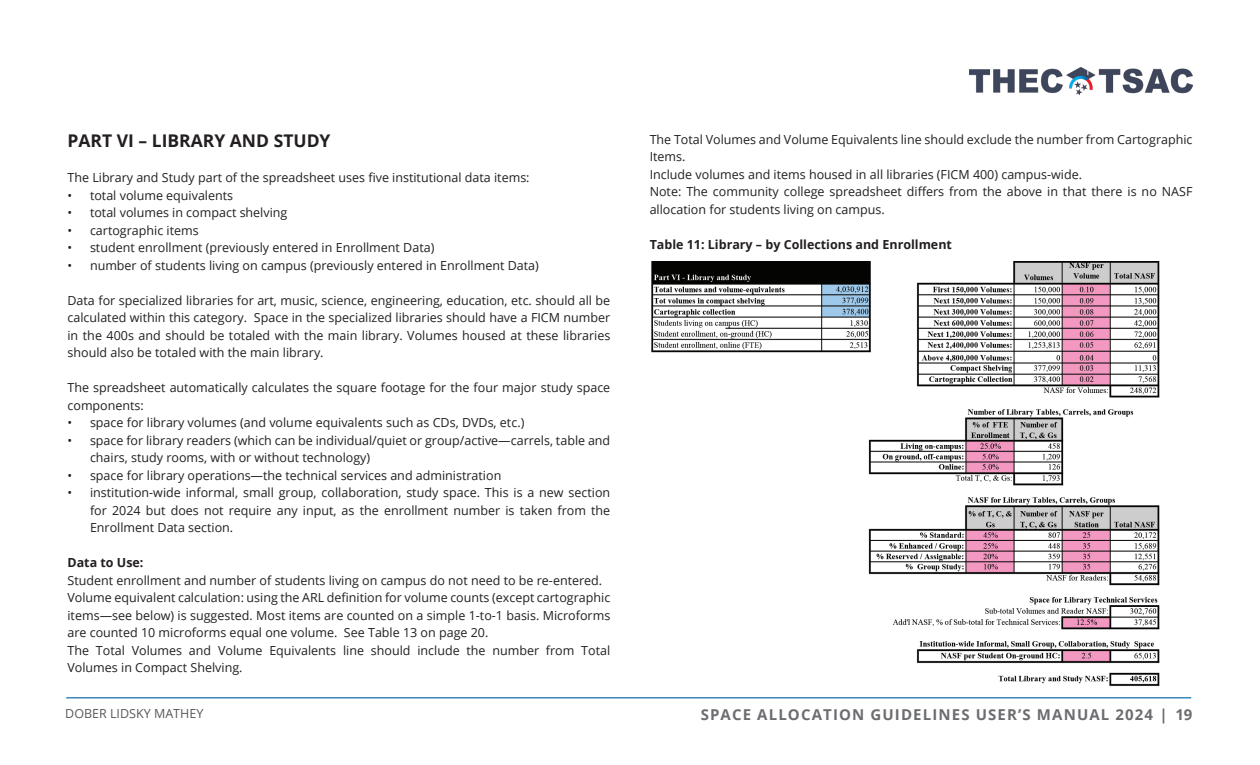
<style>
.page{position:relative;width:1260px;height:765px;background:#fff}
.page>*{position:absolute;margin:0;border:0;box-sizing:border-box;transform-origin:0 0}
.t1{font:700 17.5px "Open Sans";color:#231f20}
.t2{font:700 15px "Open Sans";letter-spacing:.075em;color:#6c6d70}
.Text{font:12.5px/17.5px "Open Sans";color:#231f20}
.Text-2{font:700 12.5px "Open Sans";color:#231f20}
.t3{font:12.5px "Open Sans";color:#57585a}
</style>
<div class="page">
<img style="left:651px;top:261px;width:509px;height:426px">
<img style="left:969px;top:68px;width:223px;height:27px">
<hr style="left:66px;top:697px;width:1125px;height:1px;background:#1770af">
<p class="t1" style="left:68px;top:129px;width:265px">PART VI – LIBRARY AND STUDY</p>
<p class="Text" style="left:68px;top:169px;width:464px">The Library and Study part of the spreadsheet uses five institutional data items:</p>
<p class="Text" style="left:68px;top:186px;width:167px">• total volume equivalents</p>
<p class="Text" style="left:68px;top:204px;width:221px">• total volumes in compact shelving</p>
<p class="Text" style="left:68px;top:221px;width:133px">• cartographic items</p>
<p class="Text" style="left:68px;top:239px;width:368px">• student enrollment (previously entered in Enrollment Data)</p>
<p class="Text" style="left:68px;top:256px;width:473px">• number of students living on campus (previously entered in Enrollment Data)</p>
<p class="Text" style="left:68px;top:291px;width:544px;text-align:justify">Data for specialized libraries for art, music, science, engineering, education, etc. should all be calculated within this category. Space in the specialized libraries should have a FICM number in the 400s and should be totaled with the main library. Volumes housed at these libraries should also be totaled with the main library.</p>
<p class="Text" style="left:68px;top:379px;width:544px">The spreadsheet automatically calculates the square footage for the four major study space components:</p>
<p class="Text" style="left:68px;top:414px;width:458px">• space for library volumes (and volume equivalents such as CDs, DVDs, etc.)</p>
<p class="Text" style="left:90px;top:431px;width:522px;text-indent:-22px">• space for library readers (which can be individual/quiet or group/active—carrels, table and chairs, study rooms, with or without technology)</p>
<p class="Text" style="left:68px;top:466px;width:435px">• space for library operations—the technical services and administration</p>
<p class="Text" style="left:90px;top:484px;width:522px;text-align:justify;text-indent:-22px">• institution-wide informal, small group, collaboration, study space. This is a new section for 2024 but does not require any input, as the enrollment number is taken from the Enrollment Data section.</p>
<p class="Text-2" style="left:68px;top:554px;width:78px">Data to Use:</p>
<p class="Text" style="left:68px;top:571px;width:536px">Student enrollment and number of students living on campus do not need to be re-entered.</p>
<p class="Text" style="left:68px;top:589px;width:544px;text-align:justify">Volume equivalent calculation: using the ARL definition for volume counts (except cartographic items—see below) is suggested. Most items are counted on a simple 1-to-1 basis. Microforms are counted 10 microforms equal one volume. See Table 13 on page 20.</p>
<p class="Text" style="left:68px;top:641px;width:544px">The Total Volumes and Volume Equivalents line should include the number from Total<br>Volumes in Compact Shelving.</p>
<p class="Text" style="left:650px;top:130px;width:544px">The Total Volumes and Volume Equivalents line should exclude the number from Cartographic<br>Items.</p>
<p class="Text" style="left:650px;top:165px;width:434px">Include volumes and items housed in all libraries (FICM 400) campus-wide.</p>
<p class="Text" style="left:650px;top:183px;width:544px">Note: The community college spreadsheet differs from the above in that there is no NASF allocation for students living on campus.</p>
<p class="Text-2" style="left:650px;top:235px;width:304px">Table 11: Library – by Collections and Enrollment</p>
<p class="t3" style="left:65px;top:705px;width:140px">DOBER LIDSKY MATHEY</p>
<p class="t2" style="left:701px;top:704px;width:493px">SPACE ALLOCATION GUIDELINES USER’S MANUAL 2024 | 19</p>
</div>
